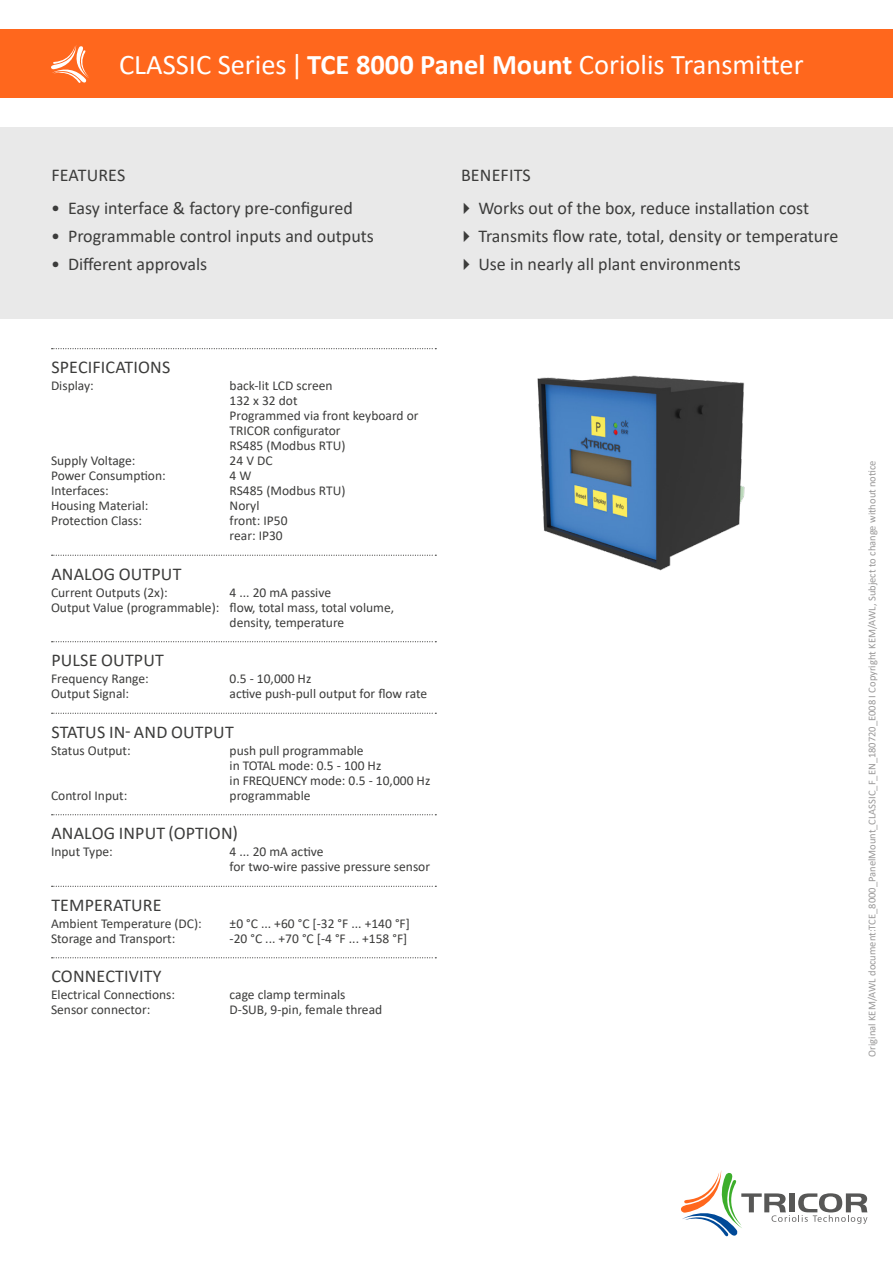
<style>
.page{position:relative;width:893px;height:1263px;background:#fff}
.page>*{position:absolute;margin:0;border:0;box-sizing:border-box;transform-origin:0 0}
.t1{font:28.5px "Calibri";color:#fff}
.TRICOR_Headline{font:18px "Calibri";color:#3c3c3b}
.TRICOR_Text{font:13.5px/15px "Calibri";color:#3c3c3b}
.t2{font:10.5px "Calibri";color:#999898}
.s1{font-weight:700}
</style>
<div class="page">
<div style="left:0;top:128px;width:893px;height:191px;background:#e9e9e9"></div>
<svg style="left:681px;top:1170px;width:186px;height:67px"></svg>
<div style="left:0;top:30px;width:893px;height:68px;background:#ff671d"></div>
<svg style="left:51px;top:45px;width:38px;height:38px"></svg>
<svg style="left:52px;top:348px;width:384px;height:1px"></svg>
<svg style="left:52px;top:555px;width:384px;height:1px"></svg>
<svg style="left:52px;top:641px;width:384px;height:1px"></svg>
<svg style="left:52px;top:713px;width:384px;height:1px"></svg>
<svg style="left:52px;top:814px;width:384px;height:1px"></svg>
<svg style="left:52px;top:886px;width:384px;height:1px"></svg>
<svg style="left:52px;top:957px;width:384px;height:1px"></svg>
<img style="left:537px;top:375px;width:208px;height:196px">
<h1 class="t1" style="left:119px;top:45px;width:686px">CLASSIC Series | <span class="s1">TCE 8000 Panel Mount</span> Coriolis Transmitter</h1>
<p class="TRICOR_Headline" style="left:51px;top:163px;width:75px">FEATURES</p>
<p class="TRICOR_Headline" style="left:51px;top:195px;width:303px">• Easy interface &amp; factory pre-configured</p>
<p class="TRICOR_Headline" style="left:51px;top:223px;width:324px">• Programmable control inputs and outputs</p>
<p class="TRICOR_Headline" style="left:51px;top:251px;width:158px">• Different approvals</p>
<p class="TRICOR_Headline" style="left:461px;top:163px;width:71px">BENEFITS</p>
<p class="TRICOR_Headline" style="left:478px;top:195px;width:332px">Works out of the box, reduce installation cost</p>
<p class="TRICOR_Headline" style="left:478px;top:223px;width:361px">Transmits flow rate, total, density or temperature</p>
<p class="TRICOR_Headline" style="left:478px;top:251px;width:264px">Use in nearly all plant environments</p>
<p class="TRICOR_Headline" style="left:51px;top:355px;width:120px">SPECIFICATIONS</p>
<p class="TRICOR_Text" style="left:51px;top:378px;width:44px">Display:</p>
<p class="TRICOR_Text" style="left:230px;top:378px;width:104px">back-lit LCD screen<br>132 x 32 dot</p>
<p class="TRICOR_Text" style="left:230px;top:408px;width:190px">Programmed via front keyboard or<br>TRICOR configurator<br>RS485 (Modbus RTU)</p>
<p class="TRICOR_Text" style="left:51px;top:453px;width:86px">Supply Voltage:</p>
<p class="TRICOR_Text" style="left:230px;top:453px;width:44px">24 V DC</p>
<p class="TRICOR_Text" style="left:51px;top:468px;width:116px">Power Consumption:</p>
<p class="TRICOR_Text" style="left:230px;top:468px;width:23px">4 W</p>
<p class="TRICOR_Text" style="left:51px;top:483px;width:59px">Interfaces:</p>
<p class="TRICOR_Text" style="left:230px;top:483px;width:117px">RS485 (Modbus RTU)</p>
<p class="TRICOR_Text" style="left:51px;top:498px;width:99px">Housing Material:</p>
<p class="TRICOR_Text" style="left:230px;top:498px;width:31px">Noryl</p>
<p class="TRICOR_Text" style="left:51px;top:513px;width:93px">Protection Class:</p>
<p class="TRICOR_Text" style="left:230px;top:513px;width:59px">front: IP50 rear: IP30</p>
<p class="TRICOR_Headline" style="left:51px;top:561px;width:132px">ANALOG OUTPUT</p>
<p class="TRICOR_Text" style="left:51px;top:584px;width:118px">Current Outputs (2x):</p>
<p class="TRICOR_Text" style="left:230px;top:584px;width:103px">4 ... 20 mA passive</p>
<p class="TRICOR_Text" style="left:230px;top:599px;width:166px;text-indent:-179px">Output Value (programmable): flow, total mass, total volume, density, temperature</p>
<p class="TRICOR_Headline" style="left:51px;top:648px;width:114px">PULSE OUTPUT</p>
<p class="TRICOR_Text" style="left:51px;top:671px;width:99px">Frequency Range:</p>
<p class="TRICOR_Text" style="left:230px;top:671px;width:83px">0.5 - 10,000 Hz</p>
<p class="TRICOR_Text" style="left:51px;top:686px;width:80px">Output Signal:</p>
<p class="TRICOR_Text" style="left:230px;top:686px;width:199px">active push-pull output for flow rate</p>
<p class="TRICOR_Headline" style="left:51px;top:719px;width:184px">STATUS IN- AND OUTPUT</p>
<p class="TRICOR_Text" style="left:51px;top:742px;width:81px">Status Output:</p>
<p class="TRICOR_Text" style="left:230px;top:742px;width:202px">push pull programmable<br>in TOTAL mode: 0.5 - 100 Hz<br>in FREQUENCY mode: 0.5 - 10,000 Hz</p>
<p class="TRICOR_Text" style="left:51px;top:787px;width:78px">Control Input:</p>
<p class="TRICOR_Text" style="left:230px;top:787px;width:82px">programmable</p>
<p class="TRICOR_Headline" style="left:51px;top:821px;width:188px">ANALOG INPUT (OPTION)</p>
<p class="TRICOR_Text" style="left:51px;top:844px;width:63px">Input Type:</p>
<p class="TRICOR_Text" style="left:230px;top:844px;width:202px">4 ... 20 mA active<br>for two-wire passive pressure sensor</p>
<p class="TRICOR_Headline" style="left:51px;top:892px;width:112px">TEMPERATURE</p>
<p class="TRICOR_Text" style="left:51px;top:915px;width:152px">Ambient Temperature (DC):</p>
<p class="TRICOR_Text" style="left:230px;top:915px;width:182px">±0 °C ... +60 °C [-32 °F ... +140 °F]</p>
<p class="TRICOR_Text" style="left:51px;top:930px;width:126px">Storage and Transport:</p>
<p class="TRICOR_Text" style="left:230px;top:930px;width:179px">-20 °C ... +70 °C [-4 °F ... +158 °F]</p>
<p class="TRICOR_Headline" style="left:51px;top:964px;width:112px">CONNECTIVITY</p>
<p class="TRICOR_Text" style="left:51px;top:987px;width:126px">Electrical Connections:</p>
<p class="TRICOR_Text" style="left:230px;top:987px;width:117px">cage clamp terminals</p>
<p class="TRICOR_Text" style="left:51px;top:1002px;width:101px">Sensor connector:</p>
<p class="TRICOR_Text" style="left:230px;top:1002px;width:154px">D-SUB, 9-pin, female thread</p>
<p class="t2" style="left:865px;top:1057px;width:598px;rotate:-90deg">Original KEM/AWL document:TCE_8000_PanelMount_CLASSIC_F_EN_180720_E008 I Copyright KEM/AWL, Subject to change without notice</p>
</div>
